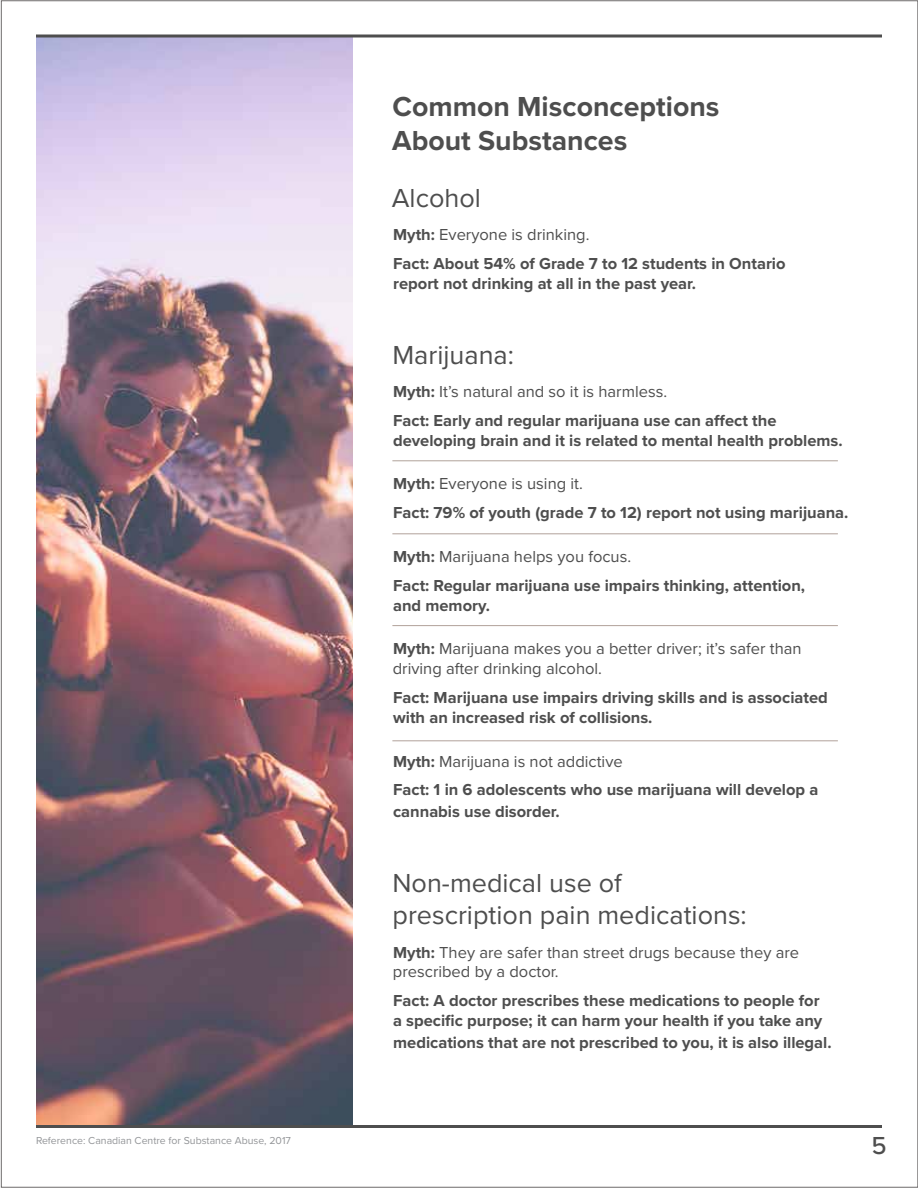
<style>
.page{position:relative;width:918px;height:1188px;background:#fff}
.page>*{position:absolute;margin:0;border:0;box-sizing:border-box;transform-origin:0 0}
.t1{font:700 28.5px/34.2px "Proxima Nova";color:#4e4e4e}
.t2{font:27px/32.4px "Proxima Nova";color:#4e4e4e}
.t3{font:500 25.5px "Proxima Nova";color:#4e4e4e}
.t4{font:700 16.5px/28.8px "Proxima Nova";color:#4e4e4e}
.t5{font:16.5px/19.8px "Proxima Nova";color:#4e4e4e}
.t6{font:10.5px "Proxima Nova";color:#939598}
.s1{font-weight:400}
.s2{font-weight:700}
</style>
<div class="page">
<img style="left:36px;top:38px;width:317px;height:1087px">
<hr style="left:36px;top:1125px;width:846px;height:3px;background:#4e4e4e">
<svg style="left:36px;top:34px;width:846px;height:4px;background:#767678"></svg>
<hr style="left:392px;top:461px;width:446px;height:1px;background:#b1a29a">
<hr style="left:392px;top:534px;width:446px;height:1px;background:#b1a29a">
<hr style="left:392px;top:625px;width:446px;height:1px;background:#b1a29a">
<hr style="left:392px;top:741px;width:446px;height:1px;background:#b1a29a">
<h1 class="t1" style="left:392px;top:91px;width:329px">Common Misconceptions<br>About Substances</h1>
<h2 class="t2" style="left:392px;top:182px;width:91px">Alcohol</h2>
<p class="t4" style="left:393px;top:221px;width:394px">Myth: <span class="s1">Everyone is drinking.<br></span>Fact: About 54% of Grade 7 to 12 students in Ontario</p>
<p class="t4" style="left:393px;top:269px;width:304px">report not drinking at all in the past year.</p>
<h2 class="t2" style="left:392px;top:339px;width:123px">Marijuana:</h2>
<p class="t4" style="left:393px;top:378px;width:385px">Myth: <span class="s1">It’s natural and so it is harmless.<br></span>Fact: Early and regular marijuana use can affect the</p>
<p class="t4" style="left:393px;top:426px;width:451px">developing brain and it is related to mental health problems.</p>
<p class="t4" style="left:393px;top:470px;width:457px">Myth: <span class="s1">Everyone is using it.<br></span>Fact: 79% of youth (grade 7 to 12) report not using marijuana.</p>
<p class="t4" style="left:393px;top:543px;width:414px">Myth: <span class="s1">Marijuana helps you focus.<br></span>Fact: Regular marijuana use impairs thinking, attention,</p>
<p class="t4" style="left:393px;top:591px;width:98px">and memory.</p>
<p class="t5" style="left:393px;top:639px;width:410px"><span class="s2">Myth:</span> Marijuana makes you a better driver; it’s safer than driving after drinking alcohol.</p>
<p class="t4" style="left:393px;top:688px;width:436px;line-height:19.8px">Fact: Marijuana use impairs driving skills and is associated with an increased risk of collisions.</p>
<p class="t4" style="left:393px;top:747px;width:427px">Myth: <span class="s1">Marijuana is not addictive<br></span>Fact: 1 in 6 adolescents who use marijuana will develop a</p>
<p class="t4" style="left:393px;top:798px;width:168px">cannabis use disorder.</p>
<h2 class="t2" style="left:392px;top:867px;width:356px">Non-medical use of prescription pain medications:</h2>
<p class="t5" style="left:393px;top:943px;width:408px"><span class="s2">Myth:</span> They are safer than street drugs because they are prescribed by a doctor.</p>
<p class="t4" style="left:393px;top:991px;width:431px;line-height:19.8px">Fact: A doctor prescribes these medications to people for a specific purpose; it can harm your health if you take any</p>
<p class="t4" style="left:393px;top:1028px;width:440px">medications that are not prescribed to you, it is also illegal.</p>
<p class="t6" style="left:36px;top:1134px;width:256px">Reference: Canadian Centre for Substance Abuse, 2017</p>
<h3 class="t3" style="left:872px;top:1127px;width:17px">5</h3>
</div>
